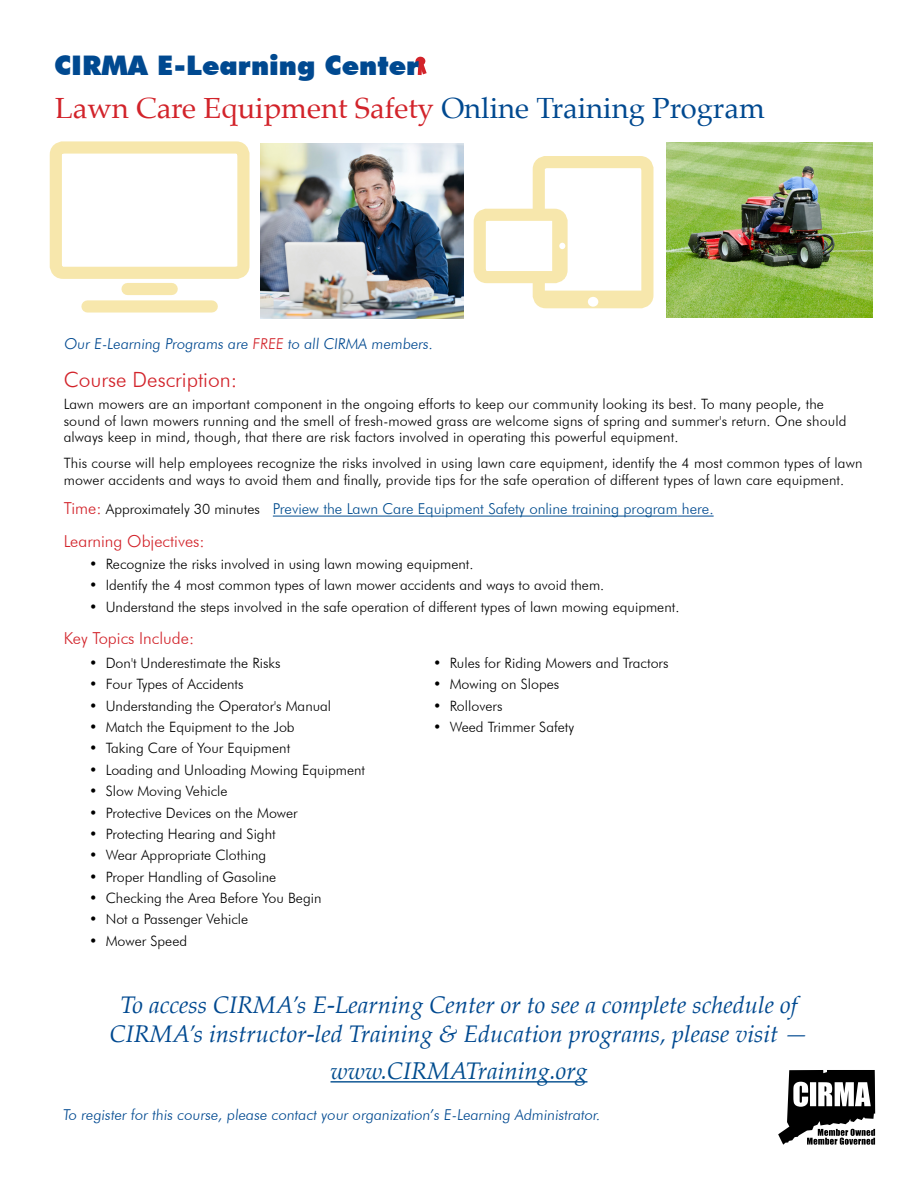
<style>
.page{position:relative;width:918px;height:1188px;background:#fff}
.page>*{position:absolute;margin:0;border:0;box-sizing:border-box;transform-origin:0 0}
.t1{font:29.1px "Palatino";color:#d2232a}
.t2{font:900 27px "Futura BT";color:#004990}
.t3{font:italic 24px/28.5px "Palatino";color:#004990;text-align:center}
.t4{font:italic 24px "Palatino";color:#004c8e}
.t5{font:300 21px "Futura BT";color:#d2232a}
.t6{font:300 16.5px/32.7px "Futura BT";color:#d2232a}
.t7{font:300 15px "Futura BT";color:#004990}
.t8{font:300 15px "Futura BT";color:#004c8e}
.t9{font:300 14.25px/16.5px "Futura BT";color:#000}
.s1{color:#004990}
.s2{color:#d2232a}
</style>
<div class="page">
<hr style="left:273px;top:516px;width:405px;height:1px;background:#004c8e">
<hr style="left:678px;top:516px;width:36px;height:1px;background:#004990">
<div style="left:533px;top:156px;width:120px;height:152px;border:12px solid #f7e7ac;border-radius:7px"></div>
<div style="left:540px;top:291px;width:105px;height:12px;background:#f7e7ac"></div>
<div style="left:588px;top:297px;width:10px;height:10px;background:#fff;border-radius:50%"></div>
<div style="left:480px;top:215px;width:82px;height:62px;background:#fff;border-radius:7px"></div>
<div style="left:474px;top:209px;width:94px;height:74px;border:12px solid #f7e7ac;border-radius:7px"></div>
<div style="left:552px;top:214px;width:12px;height:65px;background:#f7e7ac"></div>
<svg style="left:559px;top:243px;width:6px;height:6px"></svg>
<div style="left:50px;top:141px;width:200px;height:138px;border:12px solid #f7e7ac;border-radius:7px"></div>
<div style="left:128px;top:283px;width:44px;height:12px;background:#f7e7ac"></div>
<div style="left:87px;top:300px;width:125px;height:13px;background:#f7e7ac"></div>
<svg style="left:417px;top:65px;width:10px;height:10px"></svg>
<svg style="left:415px;top:56px;width:11px;height:10px"></svg>
<svg style="left:778px;top:1070px;width:97px;height:75px"></svg>
<hr style="left:331px;top:1081px;width:256px;height:2px;background:#004c8e">
<img style="left:666px;top:143px;width:207px;height:175px">
<img style="left:260px;top:144px;width:203px;height:174px">
<h2 class="t2" style="left:54px;top:49px;width:367px">CIRMA E-Learning Center</h2>
<h1 class="t1" style="left:55px;top:84px;width:711px">Lawn Care Equipment Safety <span class="s1">Online Training Program</span></h1>
<p class="t7" style="left:64px;top:335px;width:372px">Our -E Learning Programs are <span class="s2">FREE</span> to all CIRMA members.</p>
<h3 class="t5" style="left:64px;top:367px;width:175px">Course Description:</h3>
<p class="t9" style="left:64px;top:396px;width:784px">Lawn mowers are an important component in the ongoing efforts to keep our community looking its best. To many people, the sound of lawn mowers running and the smell of fresh-mowed grass are welcome signs of spring and summers' return. One should always keep in mind, though, that there are risk factors involved in operating this powerful equipment.</p>
<p class="t9" style="left:64px;top:455px;width:800px">This course will help employees recognize the risks involved in using lawn care equipment, identify the 4 most common types of lawn mower accidents and ways to avoid them and finally, provide tips for the safe operation of different types of lawn care equipment.</p>
<p class="t8" style="left:273px;top:500px;width:442px">Preview the Lawn Care Equipment Safety online training program <span class="s1">here.</span></p>
<p class="t6" style="left:64px;top:492px;width:142px">Time:<br>Learning Objectives:</p>
<p class="t9" style="left:106px;top:556px;width:369px">Recognize the risks involved in using lawn mowing equipment.</p>
<p class="t9" style="left:106px;top:501px;width:155px">Approximately 30 minutes</p>
<p class="t9" style="left:89px;top:556px;width:10px">•</p>
<p class="t9" style="left:89px;top:577px;width:10px">•</p>
<p class="t9" style="left:106px;top:577px;width:500px">Identify the 4 most common types of lawn mower accidents and ways to avoid them.</p>
<p class="t9" style="left:106px;top:598px;width:575px">Understand the steps involved in the safe operation of different types of lawn mowing equipment.</p>
<p class="t9" style="left:89px;top:598px;width:10px">•</p>
<p class="t6" style="left:64px;top:622px;width:132px">Key Topics Include:</p>
<p class="t9" style="left:106px;top:655px;width:176px">Dont' Underestimate the Risks</p>
<p class="t9" style="left:450px;top:655px;width:220px">Rules for Riding Mowers and Tractors</p>
<p class="t9" style="left:89px;top:655px;width:10px">•</p>
<p class="t9" style="left:433px;top:655px;width:10px">•</p>
<p class="t9" style="left:89px;top:676px;width:10px">•</p>
<p class="t9" style="left:106px;top:676px;width:139px">Four Types of Accidents</p>
<p class="t9" style="left:433px;top:676px;width:10px">•</p>
<p class="t9" style="left:450px;top:676px;width:111px">Mowing on Slopes</p>
<p class="t9" style="left:89px;top:697px;width:10px">•</p>
<p class="t9" style="left:106px;top:697px;width:227px">Understanding the Operators' Manual</p>
<p class="t9" style="left:433px;top:697px;width:10px">•</p>
<p class="t9" style="left:450px;top:697px;width:54px">Rollovers</p>
<p class="t9" style="left:89px;top:719px;width:10px">•</p>
<p class="t9" style="left:106px;top:719px;width:190px">Match the Equipment to the Job</p>
<p class="t9" style="left:433px;top:719px;width:10px">•</p>
<p class="t9" style="left:450px;top:719px;width:126px">Weed Trimmer Safety</p>
<p class="t9" style="left:89px;top:740px;width:10px">•</p>
<p class="t9" style="left:106px;top:740px;width:186px">Taking Care of Your Equipment</p>
<p class="t9" style="left:89px;top:761px;width:10px">•</p>
<p class="t9" style="left:106px;top:761px;width:261px">Loading and Unloading Mowing Equipment</p>
<p class="t9" style="left:89px;top:783px;width:10px">•</p>
<p class="t9" style="left:106px;top:783px;width:123px">Slow Moving Vehicle</p>
<p class="t9" style="left:89px;top:804px;width:10px">•</p>
<p class="t9" style="left:106px;top:804px;width:194px">Protective Devices on the Mower</p>
<p class="t9" style="left:89px;top:825px;width:10px">•</p>
<p class="t9" style="left:106px;top:825px;width:171px">Protecting Hearing and Sight</p>
<p class="t9" style="left:89px;top:847px;width:10px">•</p>
<p class="t9" style="left:106px;top:847px;width:162px">Wear Appropriate Clothing</p>
<p class="t9" style="left:89px;top:868px;width:10px">•</p>
<p class="t9" style="left:106px;top:868px;width:172px">Proper Handling of Gasoline</p>
<p class="t9" style="left:89px;top:890px;width:10px">•</p>
<p class="t9" style="left:106px;top:890px;width:217px">Checking the Area Before You Begin</p>
<p class="t9" style="left:89px;top:911px;width:10px">•</p>
<p class="t9" style="left:106px;top:911px;width:144px">Not a Passenger Vehicle</p>
<p class="t9" style="left:89px;top:932px;width:10px">•</p>
<p class="t9" style="left:106px;top:932px;width:83px">Mower Speed</p>
<h3 class="t3" style="left:110px;top:990px;width:700px">To access CIRMA Es’ -Learning Center or to see a complete schedule of<br>CIRMA s’ instructor-led Training &amp; Education programs, please visit —</h3>
<h3 class="t4" style="left:331px;top:1051px;width:258px">www.CIRMATraining.org</h3>
<p class="t7" style="left:63px;top:1106px;width:371px">To register for this course, please contact your organization</p>
<p class="t7" style="left:429px;top:1106px;width:171px">-Es’ Learning Administrator</p>
<p class="t7" style="left:596px;top:1106px;width:8px">.</p>
</div>
